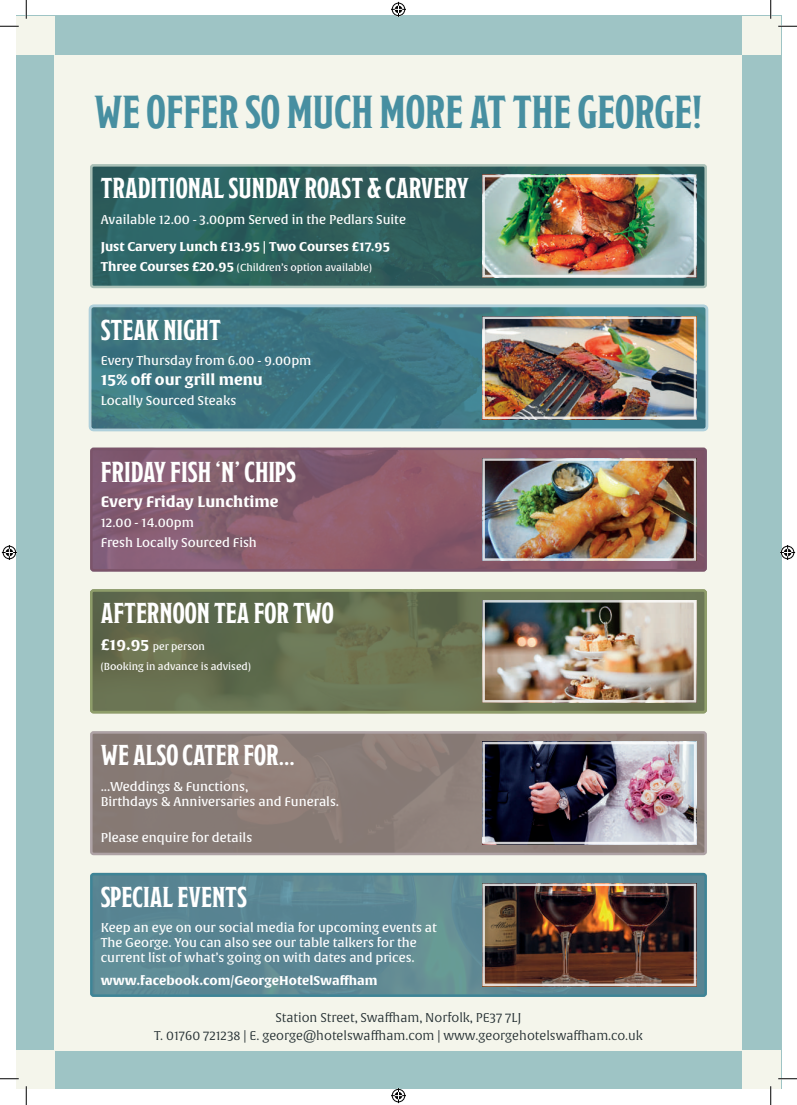
<style>
.page{position:relative;width:797px;height:1105px;background:#fff}
.page>*{position:absolute;margin:0;border:0;box-sizing:border-box;transform-origin:0 0}
.t1{font:700 46.25px "Modesto Condensed";color:#478fa1}
.t2{font:28.75px "Modesto Condensed";color:#fff}
.t3{font:700 15px "Alverata Irregular";color:#fff}
.t4{font:12.5px/15px "Alverata Irregular Md";color:#fff}
.t5{font:12.5px/17.2px "Alverata Irregular Lt";color:#242f32;text-align:center}
.t6{font:700 12.5px "Alverata Irregular";color:#fff}
.t7{font:10px/20px "Alverata Irregular Md";color:#fff}
.s1{font-family:"Alverata Irregular";font-weight:700;font-size:12.5px}
.s2{font-family:"Alverata Irregular";font-weight:700;font-size:15px}
</style>
<div class="page">
<div style="left:16px;top:16px;width:765px;height:1073px;background:#9ec4c5"></div>
<div style="left:55px;top:55px;width:687px;height:995px;background:#f4f5eb"></div>
<div style="left:16px;top:16px;width:39px;height:39px;background:#f4f5eb"></div>
<div style="left:742px;top:16px;width:39px;height:39px;background:#f4f5eb"></div>
<div style="left:16px;top:1050px;width:39px;height:39px;background:#f4f5eb"></div>
<div style="left:742px;top:1050px;width:39px;height:39px;background:#f4f5eb"></div>
<img style="left:92px;top:308px;width:613px;height:120px">
<div style="left:89px;top:305px;width:619px;height:126px;border:2px solid #afd0db;border-radius:4px"></div>
<img style="left:485px;top:320px;width:208px;height:96px">
<div style="left:482px;top:317px;width:214px;height:102px;border:2px solid #fff"></div>
<img style="left:93px;top:167px;width:611px;height:118px">
<div style="left:90px;top:164px;width:617px;height:124px;border:2px solid #b7ccc4;border-radius:2px"></div>
<img style="left:485px;top:178px;width:208px;height:96px">
<div style="left:482px;top:175px;width:214px;height:102px;border:2px solid #fff"></div>
<img style="left:90px;top:450px;width:617px;height:121px">
<div style="left:90px;top:447px;width:617px;height:124px;border:2px solid #8b647a;border-radius:2px"></div>
<img style="left:485px;top:461px;width:208px;height:97px">
<div style="left:482px;top:458px;width:214px;height:103px;border:2px solid #fff"></div>
<img style="left:93px;top:592px;width:611px;height:118px">
<div style="left:90px;top:589px;width:617px;height:124px;border:2px solid #8e9d6a;border-radius:2px"></div>
<img style="left:485px;top:603px;width:208px;height:96px">
<div style="left:482px;top:600px;width:214px;height:102px;border:2px solid #fff"></div>
<img style="left:93px;top:734px;width:611px;height:118px">
<div style="left:90px;top:731px;width:617px;height:124px;border:2px solid #b4a9ac;border-radius:2px"></div>
<img style="left:485px;top:745px;width:208px;height:96px">
<div style="left:482px;top:742px;width:214px;height:102px;border:2px solid #fff"></div>
<img style="left:93px;top:876px;width:611px;height:118px">
<div style="left:90px;top:873px;width:617px;height:124px;border:2px solid #478fa1;border-radius:2px"></div>
<img style="left:485px;top:886px;width:208px;height:97px">
<div style="left:482px;top:883px;width:214px;height:103px;border:2px solid #fff"></div>
<svg style="left:0;top:25px;width:19px;height:2px"></svg>
<svg style="left:778px;top:25px;width:19px;height:2px"></svg>
<svg style="left:0;top:1078px;width:19px;height:1px"></svg>
<svg style="left:778px;top:1078px;width:19px;height:1px"></svg>
<svg style="left:25px;top:0;width:2px;height:19px"></svg>
<svg style="left:25px;top:1086px;width:2px;height:19px"></svg>
<svg style="left:770px;top:0;width:1px;height:19px"></svg>
<svg style="left:770px;top:1086px;width:1px;height:19px"></svg>
<svg style="left:391px;top:2px;width:15px;height:15px"></svg>
<svg style="left:391px;top:1088px;width:15px;height:15px"></svg>
<svg style="left:2px;top:545px;width:15px;height:15px"></svg>
<svg style="left:780px;top:545px;width:15px;height:15px"></svg>
<h1 class="t1" style="left:95px;top:89px;width:609px">WE OFFER SO MUCH MORE AT THE GEORGE!</h1>
<h2 class="t2" style="left:101px;top:174px;width:370px">TRADITIONAL SUNDAY ROAST &amp; CARVERY</h2>
<p class="t4" style="left:101px;top:212px;width:307px">Available 12.00 - 3.00pm Served in the Pedlars Suite</p>
<p class="t6" style="left:101px;top:238px;width:291px">Just Carvery Lunch £13.95 | Two Courses £17.95</p>
<p class="t7" style="left:101px;top:257px;width:273px"><span class="s1">Three Courses £20.95</span> (Children’s option available)</p>
<h2 class="t2" style="left:101px;top:315px;width:122px">STEAK NIGHT</h2>
<p class="t4" style="left:101px;top:354px;width:212px">Every Thursday from 6.00 - 9.00pm</p>
<p class="t3" style="left:101px;top:371px;width:164px">15% off our grill menu</p>
<p class="t4" style="left:101px;top:394px;width:137px">Locally Sourced Steaks</p>
<h2 class="t2" style="left:101px;top:457px;width:197px">FRIDAY FISH ‘N’ CHIPS</h2>
<p class="t3" style="left:101px;top:492px;width:179px">Every Friday Lunchtime</p>
<p class="t4" style="left:101px;top:513px;width:158px;line-height:20px">12.00 - 14.00pm<br>Fresh Locally Sourced Fish</p>
<h2 class="t2" style="left:101px;top:599px;width:235px">AFTERNOON TEA FOR TWO</h2>
<p class="t7" style="left:101px;top:637px;width:152px"><span class="s2">£19.95</span> per person<br>(Booking in advance is advised)</p>
<h2 class="t2" style="left:101px;top:741px;width:196px">WE ALSO CATER FOR...</h2>
<p class="t4" style="left:101px;top:779px;width:240px">...Weddings &amp; Functions,<br>Birthdays &amp; Anniversaries and Funerals.</p>
<p class="t4" style="left:101px;top:830px;width:153px">Please enquire for details</p>
<h2 class="t2" style="left:101px;top:882px;width:148px">SPECIAL EVENTS</h2>
<p class="t4" style="left:101px;top:921px;width:338px">Keep an eye on our social media for upcoming events at<br>The George. You can also see our table talkers for the current list of what’s going on with dates and prices.</p>
<p class="t6" style="left:101px;top:972px;width:278px">www.facebook.com/GeorgeHotelSwaffham</p>
<p class="t5" style="left:154px;top:1010px;width:490px">Station Street, Swaffham, Norfolk, PE37 7LJ<br>T. 01760 721238 | E. george@hotelswaffham.com | www.georgehotelswaffham.co.uk</p>
</div>
